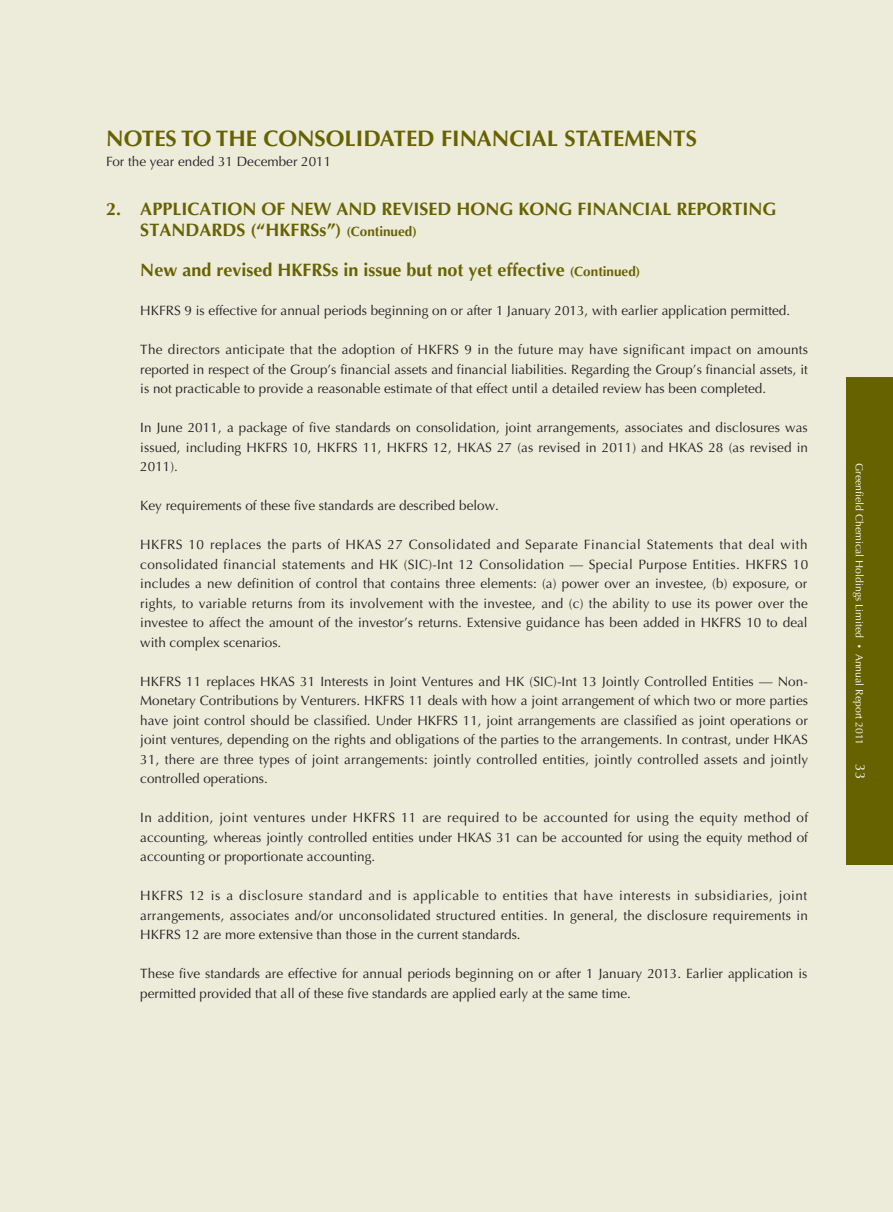
<style>
.page{position:relative;width:893px;height:1212px;background:#edecdb}
.page>*{position:absolute;margin:0;border:0;box-sizing:border-box;transform-origin:0 0}
.t1{font:700 22.5px "Optima LT Std";color:#676200}
.t2{font:700 18px/21px "Optima LT Std";color:#676200}
.t3{font:13.5px/19.5px "Optima LT Std";color:#231f20;text-align:justify}
.t4{font:13.5px "Optima LT Std";color:#fff}
.t5{font:10.5px "Optima LT Std";color:#fff}
.s1{font-size:13.5px}
.s2{font-size:7.5px}
</style>
<div class="page">
<div style="left:846px;top:377px;width:47px;height:488px;background:#676200"></div>
<h1 class="t1" style="left:106px;top:126px;width:592px">NOTES TO THE CONSOLIDATED FINANCIAL STATEMENTS</h1>
<p class="t3" style="left:106px;top:152px;width:226px">For the year ended 31 December 2011</p>
<h2 class="t2" style="left:140px;top:198px;width:638px;text-indent:-34px">2. APPLICATION OF NEW AND REVISED HONG KONG FINANCIAL REPORTING<br>STANDARDS (“HKFRSs”) <span class="s1">(Continued)</span></h2>
<h2 class="t2" style="left:140px;top:260px;width:501px">New and revised HKFRSs in issue but not yet effective <span class="s1">(Continued)</span></h2>
<p class="t3" style="left:140px;top:301px;width:651px">HKFRS 9 is effective for annual periods beginning on or after 1 January 2013, with earlier application permitted.</p>
<p class="t3" style="left:140px;top:340px;width:669px">The directors anticipate that the adoption of HKFRS 9 in the future may have significant impact on amounts reported in respect of the Group’s financial assets and financial liabilities. Regarding the Group’s financial assets, it is not practicable to provide a reasonable estimate of that effect until a detailed review has been completed.</p>
<p class="t3" style="left:140px;top:418px;width:669px">In June 2011, a package of five standards on consolidation, joint arrangements, associates and disclosures was issued, including HKFRS 10, HKFRS 11, HKFRS 12, HKAS 27 (as revised in 2011) and HKAS 28 (as revised in 2011).</p>
<p class="t3" style="left:140px;top:496px;width:360px">Key requirements of these five standards are described below.</p>
<p class="t3" style="left:140px;top:535px;width:669px">HKFRS 10 replaces the parts of HKAS 27 Consolidated and Separate Financial Statements that deal with consolidated financial statements and HK (SIC)-Int 12 Consolidation — Special Purpose Entities. HKFRS 10 includes a new definition of control that contains three elements: (a) power over an investee, (b) exposure, or rights, to variable returns from its involvement with the investee, and (c) the ability to use its power over the investee to affect the amount of the investor’s returns. Extensive guidance has been added in HKFRS 10 to deal with complex scenarios.</p>
<p class="t3" style="left:140px;top:672px;width:669px">HKFRS 11 replaces HKAS 31 Interests in Joint Ventures and HK (SIC)-Int 13 Jointly Controlled Entities — Non-Monetary Contributions by Venturers. HKFRS 11 deals with how a joint arrangement of which two or more parties have joint control should be classified. Under HKFRS 11, joint arrangements are classified as joint operations or joint ventures, depending on the rights and obligations of the parties to the arrangements. In contrast, under HKAS 31, there are three types of joint arrangements: jointly controlled entities, jointly controlled assets and jointly controlled operations.</p>
<p class="t3" style="left:140px;top:808px;width:669px">In addition, joint ventures under HKFRS 11 are required to be accounted for using the equity method of accounting, whereas jointly controlled entities under HKAS 31 can be accounted for using the equity method of accounting or proportionate accounting.</p>
<p class="t3" style="left:140px;top:886px;width:669px">HKFRS 12 is a disclosure standard and is applicable to entities that have interests in subsidiaries, joint arrangements, associates and/or unconsolidated structured entities. In general, the disclosure requirements in HKFRS 12 are more extensive than those in the current standards.</p>
<p class="t3" style="left:140px;top:964px;width:669px">These five standards are effective for annual periods beginning on or after 1 January 2013. Earlier application is permitted provided that all of these five standards are applied early at the same time.</p>
<p class="t5" style="left:865px;top:463px;width:283px;rotate:90deg">Greenfield Chemical Holdings Limited <span class="s2">•</span> Annual Report 2011</p>
<p class="t4" style="left:868px;top:764px;width:17px;rotate:90deg">33</p>
</div>
